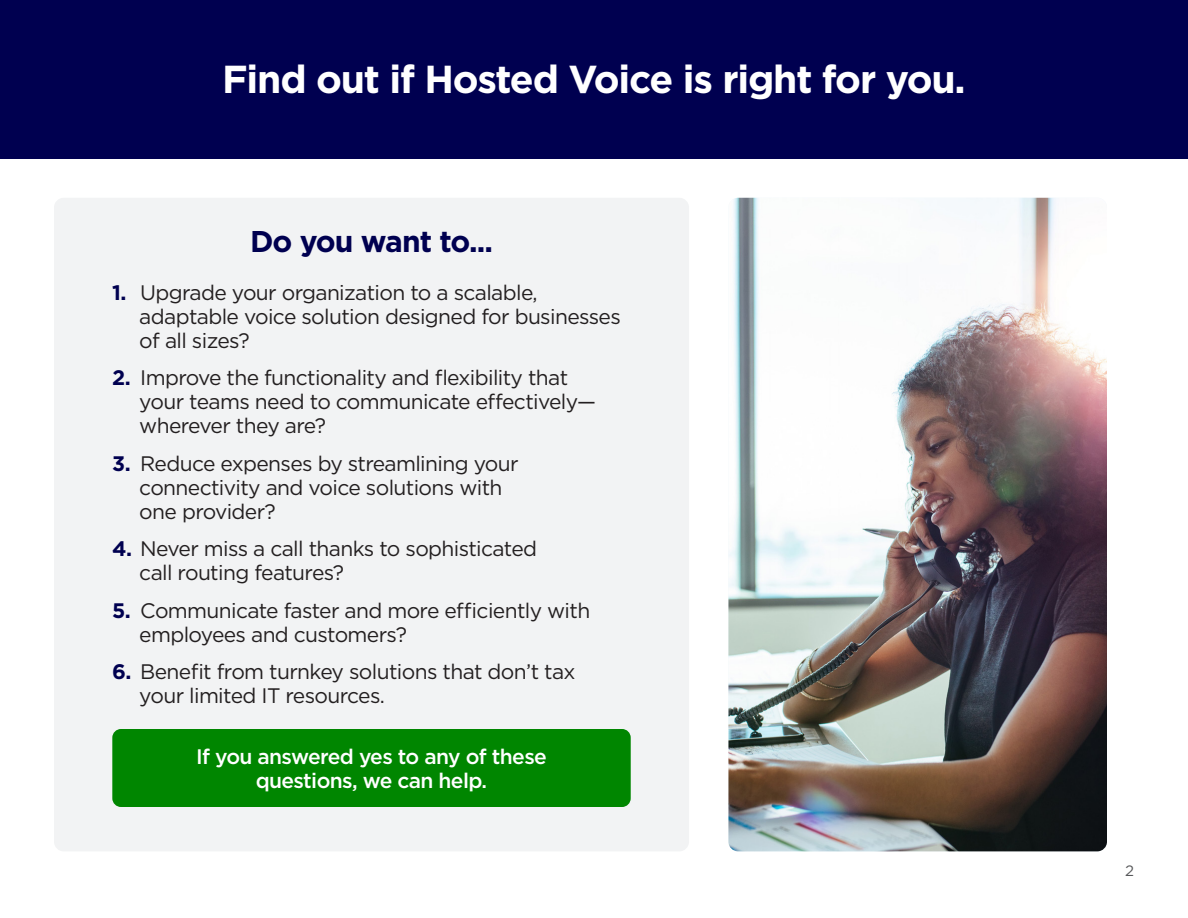
<style>
.page{position:relative;width:1188px;height:918px;background:#fff}
.page>*{position:absolute;margin:0;border:0;box-sizing:border-box;transform-origin:0 0}
.t1{font:700 39px "Gotham";letter-spacing:-.03em;color:#fff}
.t2{font:700 30px "Gotham";letter-spacing:-.03em;color:#000050}
.t3{font:21px/24px "Gotham";letter-spacing:-.03em;color:#231f20}
.t4{font:500 21px/24px "Gotham";letter-spacing:-.03em;color:#fff;text-align:center}
.t5{font:15px "Gotham";color:#57585a}
.s1{font-weight:700;color:#000050}
</style>
<div class="page">
<div style="left:54px;top:198px;width:635px;height:653px;background:#f2f3f4;border-radius:10px"></div>
<img style="left:728px;top:198px;width:379px;height:653px">
<div style="left:0;top:0;width:1188px;height:159px;background:#000050"></div>
<div style="left:112px;top:729px;width:519px;height:78px;background:#008600;border-radius:9px"></div>
<p class="t1" style="left:222px;top:53px;width:745px">Find out if Hosted Voice is right for you.</p>
<p class="t2" style="left:250px;top:221px;width:244px">Do you want to...</p>
<p class="t3" style="left:139px;top:280px;width:483px;text-indent:-27px"><span class="s1">1.</span> Upgrade your organization to a scalable, adaptable voice solution designed for businesses of all sizes?</p>
<p class="t3" style="left:139px;top:365px;width:458px;text-indent:-27px"><span class="s1">2.</span> Improve the functionality and flexibility that your teams need to communicate effectively— wherever they are?</p>
<p class="t3" style="left:139px;top:451px;width:381px;text-indent:-27px"><span class="s1">3.</span> Reduce expenses by streamlining your connectivity and voice solutions with one provider?</p>
<p class="t3" style="left:139px;top:536px;width:399px;text-indent:-27px"><span class="s1">4.</span> Never miss a call thanks to sophisticated call routing features?</p>
<p class="t3" style="left:139px;top:598px;width:453px;text-indent:-27px"><span class="s1">5.</span> Communicate faster and more efficiently with employees and customers?</p>
<p class="t3" style="left:139px;top:659px;width:438px;text-indent:-27px"><span class="s1">6.</span> Benefit from turnkey solutions that don’t tax your limited IT resources.</p>
<p class="t4" style="left:196px;top:745px;width:352px">If you answered yes to any of these questions, we can help.</p>
<p class="t5" style="left:1125px;top:861px;width:10px">2</p>
</div>
